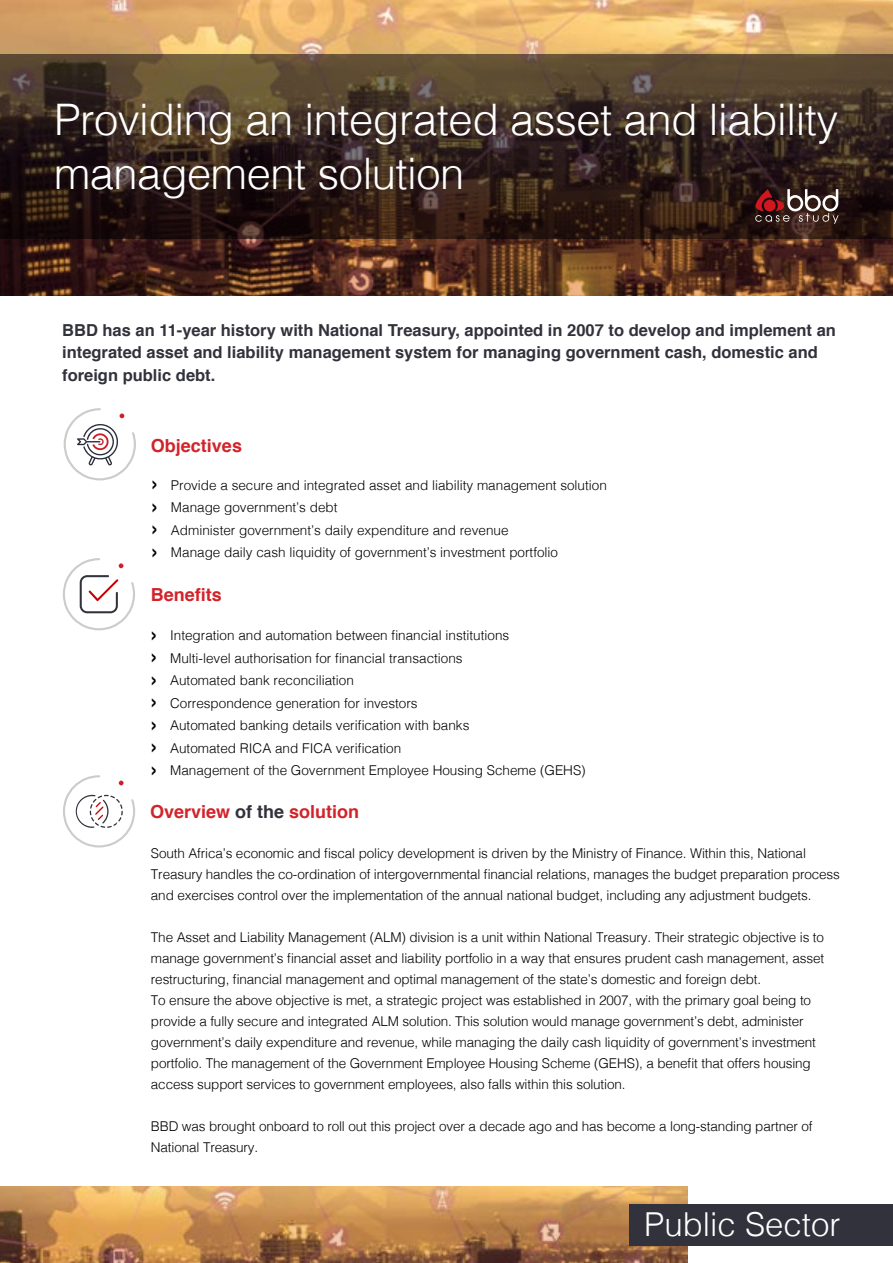
<style>
.page{position:relative;width:893px;height:1263px;background:#fff}
.page>*{position:absolute;margin:0;border:0;box-sizing:border-box;transform-origin:0 0}
.t1{font:300 43.5px/54px "Helvetica";letter-spacing:-.01em;color:#fff}
.t2{font:300 33px "Helvetica";color:#fff}
.t3{font:700 18px "Helvetica";color:#d2232a}
.t4{font:700 16.5px/22.5px "Helvetica";color:#32323c}
.t5{font:300 13.5px/21px "Helvetica";letter-spacing:-.01em;color:#000}
.s1{font-weight:700;font-size:22.5px}
.s2{color:#32323c}
</style>
<div class="page">
<img style="left:0;top:0;width:893px;height:54px">
<svg style="left:0;top:239px;width:893px;height:57px;background:#57301e"></svg>
<svg style="left:0;top:54px;width:893px;height:185px;background:#3c2b21"></svg>
<svg style="left:63px;top:558px;width:72px;height:72px"></svg>
<svg style="left:63px;top:775px;width:72px;height:72px"></svg>
<svg style="left:0;top:1186px;width:687px;height:77px;background:#bf8951"></svg>
<div style="left:629px;top:1204px;width:264px;height:41px;background:#32323c"></div>
<svg style="left:64px;top:408px;width:72px;height:72px"></svg>
<svg style="left:755px;top:189px;width:83px;height:35px;background:#644240"></svg>
<h1 class="t1" style="left:54px;top:90px;width:786px">Providing an integrated asset and liability management solution</h1>
<p class="t4" style="left:62px;top:319px;width:775px">BBD has an 11-year history with National Treasury, appointed in 2007 to develop and implement an integrated asset and liability management system for managing government cash, domestic and foreign public debt.</p>
<h3 class="t3" style="left:151px;top:431px;width:93px">Objectives</h3>
<p class="t5" style="left:151px;top:473px;width:457px;line-height:22.5px"><span class="s1">›</span> Provide a secure and integrated asset and liability management solution <span class="s1">›</span> Manage government’s debt<br><span class="s1">›</span> Administer government’s daily expenditure and revenue<br><span class="s1">›</span> Manage daily cash liquidity of government’s investment portfolio</p>
<h3 class="t3" style="left:151px;top:580px;width:73px">Benefits</h3>
<p class="t5" style="left:150px;top:623px;width:437px;line-height:22.5px"><span class="s1">›</span> Integration and automation between financial institutions<br><span class="s1">›</span> Multi-level authorisation for financial transactions<br><span class="s1">›</span> Automated bank reconciliation<br><span class="s1">›</span> Correspondence generation for investors<br><span class="s1">›</span> Automated banking details verification with banks<br><span class="s1">›</span> Automated RICA and FICA verification<br><span class="s1">›</span> Management of the Government Employee Housing Scheme (GEHS)</p>
<h3 class="t3" style="left:150px;top:797px;width:211px">Overview <span class="s2">of the</span> solution</h3>
<p class="t5" style="left:151px;top:841px;width:690px">South Africa’s economic and fiscal policy development is driven by the Ministry of Finance. Within this, National<br>Treasury handles the co-ordination of intergovernmental financial relations, manages the budget preparation process and exercises control over the implementation of the annual national budget, including any adjustment budgets.</p>
<p class="t5" style="left:151px;top:925px;width:675px">The Asset and Liability Management (ALM) division is a unit within National Treasury. Their strategic objective is to manage government’s financial asset and liability portfolio in a way that ensures prudent cash management, asset restructuring, financial management and optimal management of the state’s domestic and foreign debt.<br>To ensure the above objective is met, a strategic project was established in 2007, with the primary goal being to provide a fully secure and integrated ALM solution. This solution would manage government’s debt, administer government’s daily expenditure and revenue, while managing the daily cash liquidity of government’s investment portfolio. The management of the Government Employee Housing Scheme (GEHS), a benefit that offers housing access support services to government employees, also falls within this solution.</p>
<p class="t5" style="left:151px;top:1114px;width:663px">BBD was brought onboard to roll out this project over a decade ago and has become a long-standing partner of<br>National Treasury.</p>
<h2 class="t2" style="left:644px;top:1196px;width:198px">Public Sector</h2>
</div>
